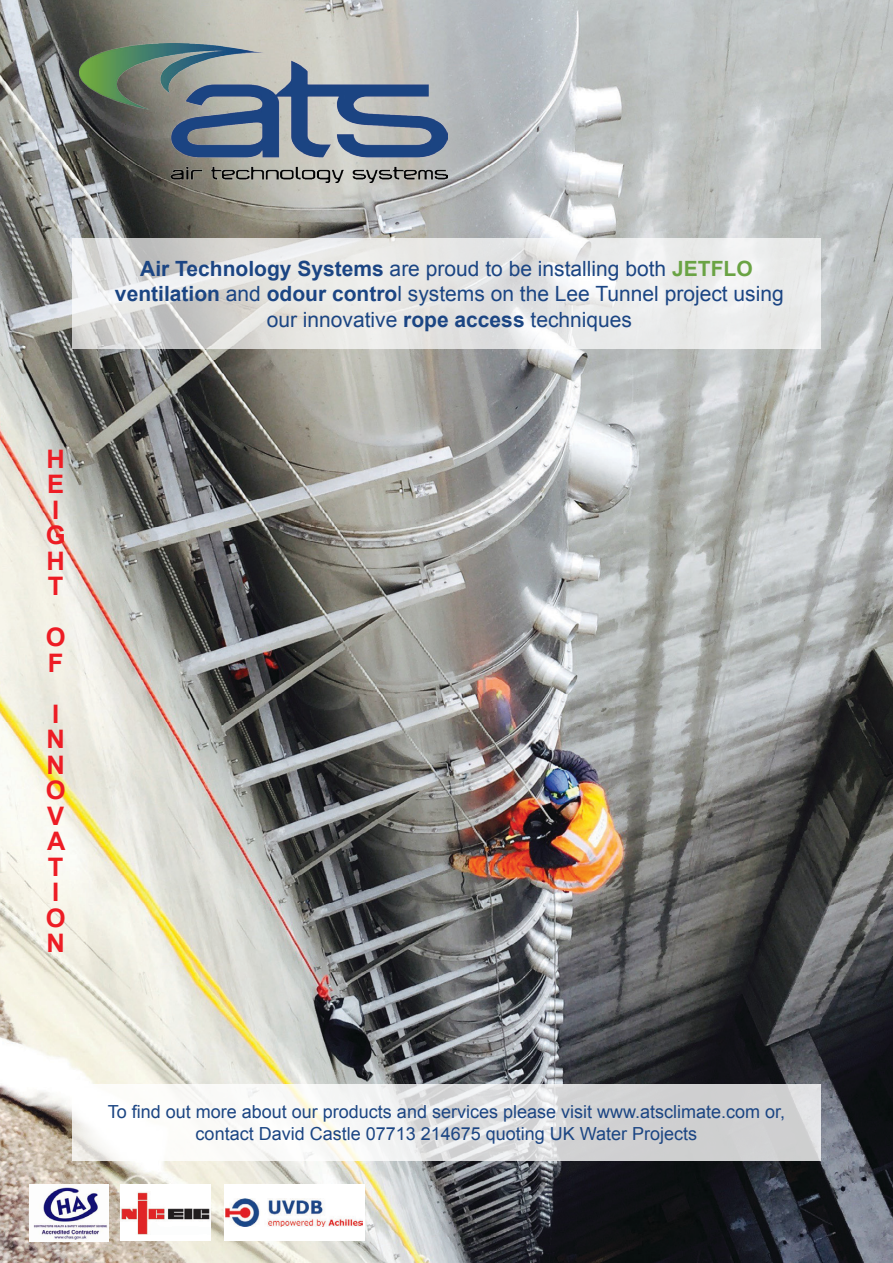
<style>
.page{position:relative;width:893px;height:1263px;background:#fff}
.page>*{position:absolute;margin:0;border:0;box-sizing:border-box;transform-origin:0 0}
.t1{font:700 25.5px/25.5px "Arial";color:#ed1c24}
.t2{font:21px/25.2px "Arial";color:#1b4583;text-align:center}
.t3{font:18px/21.6px "Arial";color:#1b4583;text-align:center}
.s1{font-weight:700}
.s2{font-weight:700;color:#6aa344}
</style>
<div class="page">
<img style="left:0;top:0;width:893px;height:1263px">
<img style="left:80px;top:43px;width:367px;height:140px">
<svg style="left:72px;top:239px;width:749px;height:110px;fill:#e9eae8"></svg>
<svg style="left:72px;top:1084px;width:749px;height:77px"></svg>
<img style="left:30px;top:1184px;width:78px;height:57px">
<div style="left:121px;top:1184px;width:90px;height:57px;background:#fff"></div>
<img style="left:121px;top:1192px;width:89px;height:42px">
<div style="left:224px;top:1184px;width:140px;height:57px;background:#fff"></div>
<img style="left:226px;top:1198px;width:136px;height:28px">
<p class="t1" style="left:46px;top:447px;width:21px">H<br>E<br>I<br>G<br>H<br>T</p>
<p class="t1" style="left:46px;top:625px;width:21px">O<br>F</p>
<p class="t1" style="left:46px;top:702px;width:21px">I<br>N<br>N<br>O<br>V<br>A<br>T<br>I<br>O<br>N</p>
<p class="t2" style="left:115px;top:257px;width:670px"><span class="s1">Air Technology Systems</span> are proud to be installing both <span class="s2">JETFLO </span><span class="s1">ventilation</span> and <span class="s1">odour contro</span>l systems on the Lee Tunnel project using our innovative <span class="s1">rope access</span> techniques</p>
<p class="t3" style="left:108px;top:1101px;width:679px">To find out more about our products and services please visit www.atsclimate.com or, contact David Castle 07713 214675 quoting UK Water Projects</p>
</div>
